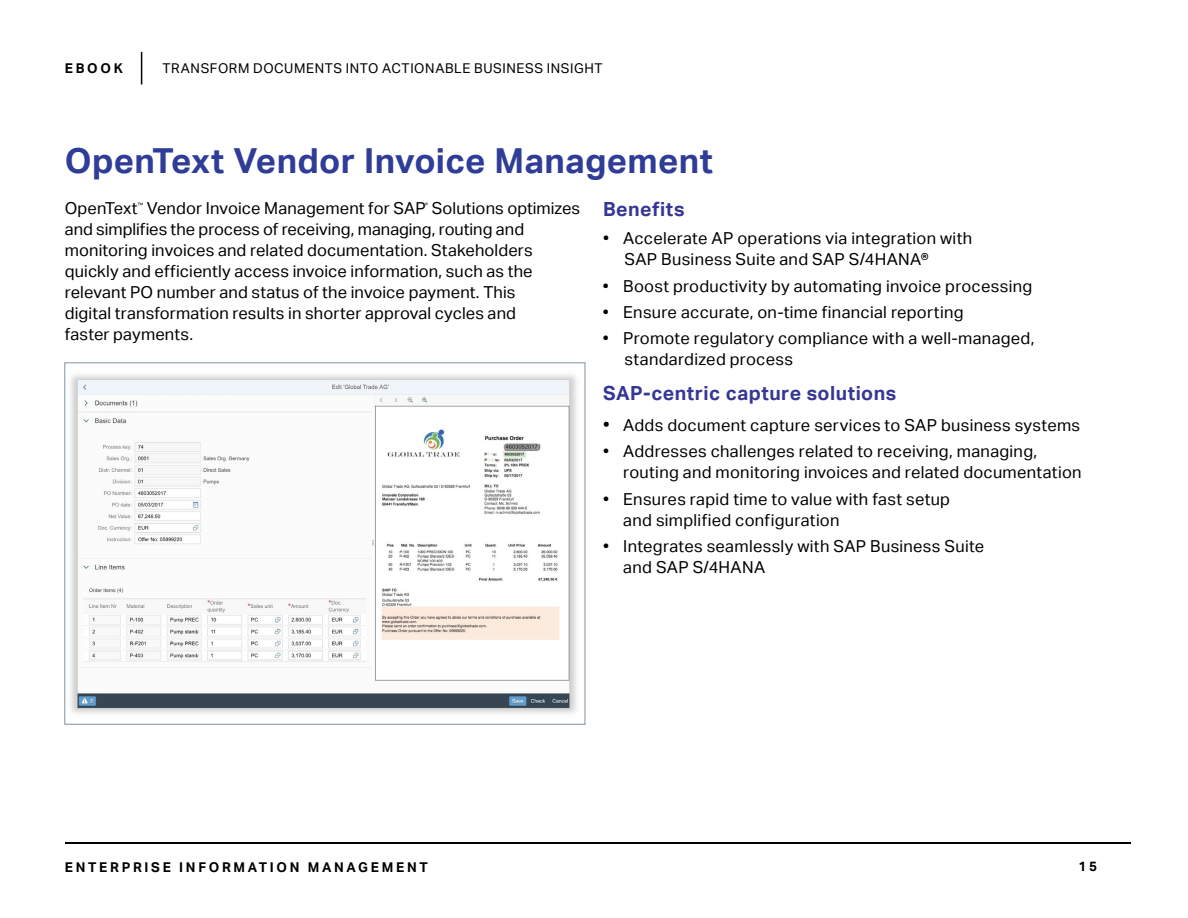
<style>
.page{position:relative;width:1188px;height:918px;background:#fff}
.page>*{position:absolute;margin:0;border:0;box-sizing:border-box;transform-origin:0 0}
.t1{font:700 34.5px "Aktiv Grotesk";letter-spacing:.01em;color:#2f3c98}
.t2{font:700 19.5px "Aktiv Grotesk";letter-spacing:.025em;color:#363795}
.t3{font:16.5px/21px "Aktiv Grotesk";letter-spacing:.015em;color:#000}
.t4{font:13.5px "Aktiv Grotesk";letter-spacing:.045em;color:#000}
.t5{font:700 13.5px "Aktiv Grotesk";letter-spacing:.2em;color:#000}
.t6{font:6px "Aktiv Grotesk";color:#000}
.s1{font-size:18px}
</style>
<div class="page">
<hr style="left:65px;top:842px;width:1065px;height:2px;background:#000">
<hr style="left:141px;top:52px;width:1px;height:32px;background:#000">
<img style="left:70px;top:375px;width:507px;height:339px">
<p class="t5" style="left:65px;top:60px;width:59px">EBOOK</p>
<p class="t4" style="left:163px;top:60px;width:442px">TRANSFORM DOCUMENTS INTO ACTIONABLE BUSINESS INSIGHT</p>
<h1 class="t1" style="left:65px;top:141px;width:650px">OpenText Vendor Invoice Management</h1>
<p class="t2" style="left:603px;top:198px;width:83px">Benefits</p>
<p class="t3" style="left:625px;top:228px;width:349px;text-indent:-22px">• Accelerate AP operations via integration with<br>SAP Business Suite and SAP S/4HANA®</p>
<p class="t3" style="left:603px;top:275px;width:431px">• Boost productivity by automating invoice processing</p>
<p class="t3" style="left:603px;top:302px;width:362px">• Ensure accurate, on-time financial reporting</p>
<p class="t3" style="left:625px;top:328px;width:411px;text-indent:-22px">• Promote regulatory compliance with a well-managed, standardized process</p>
<p class="t2" style="left:603px;top:382px;width:295px">SAP-centric capture solutions</p>
<p class="t3" style="left:603px;top:415px;width:479px"><span class="s1">•</span> Adds document capture services to SAP business systems</p>
<p class="t3" style="left:623px;top:441px;width:460px;text-indent:-20px">• Addresses challenges related to receiving, managing, routing and monitoring invoices and related documentation</p>
<p class="t3" style="left:623px;top:488px;width:328px;text-indent:-20px">• Ensures rapid time to value with fast setup and simplified configuration</p>
<p class="t3" style="left:623px;top:536px;width:363px;text-indent:-20px">• Integrates seamlessly with SAP Business Suite and SAP S/4HANA</p>
<p class="t3" style="left:65px;top:198px;width:74px">OpenText</p>
<p class="t6" style="left:138px;top:201px;width:7px">™</p>
<p class="t3" style="left:147px;top:198px;width:435px">Vendor Invoice Management for SAP Solutions optimizes</p>
<p class="t6" style="left:425px;top:201px;width:4px">®</p>
<p class="t3" style="left:65px;top:219px;width:470px">and simplifies the process of receiving, managing, routing and monitoring invoices and related documentation. Stakeholders quickly and efficiently access invoice information, such as the relevant PO number and status of the invoice payment. This digital transformation results in shorter approval cycles and faster payments.</p>
<p class="t5" style="left:65px;top:859px;width:365px">ENTERPRISE INFORMATION MANAGEMENT</p>
<p class="t5" style="left:1078px;top:859px;width:20px">15</p>
</div>
